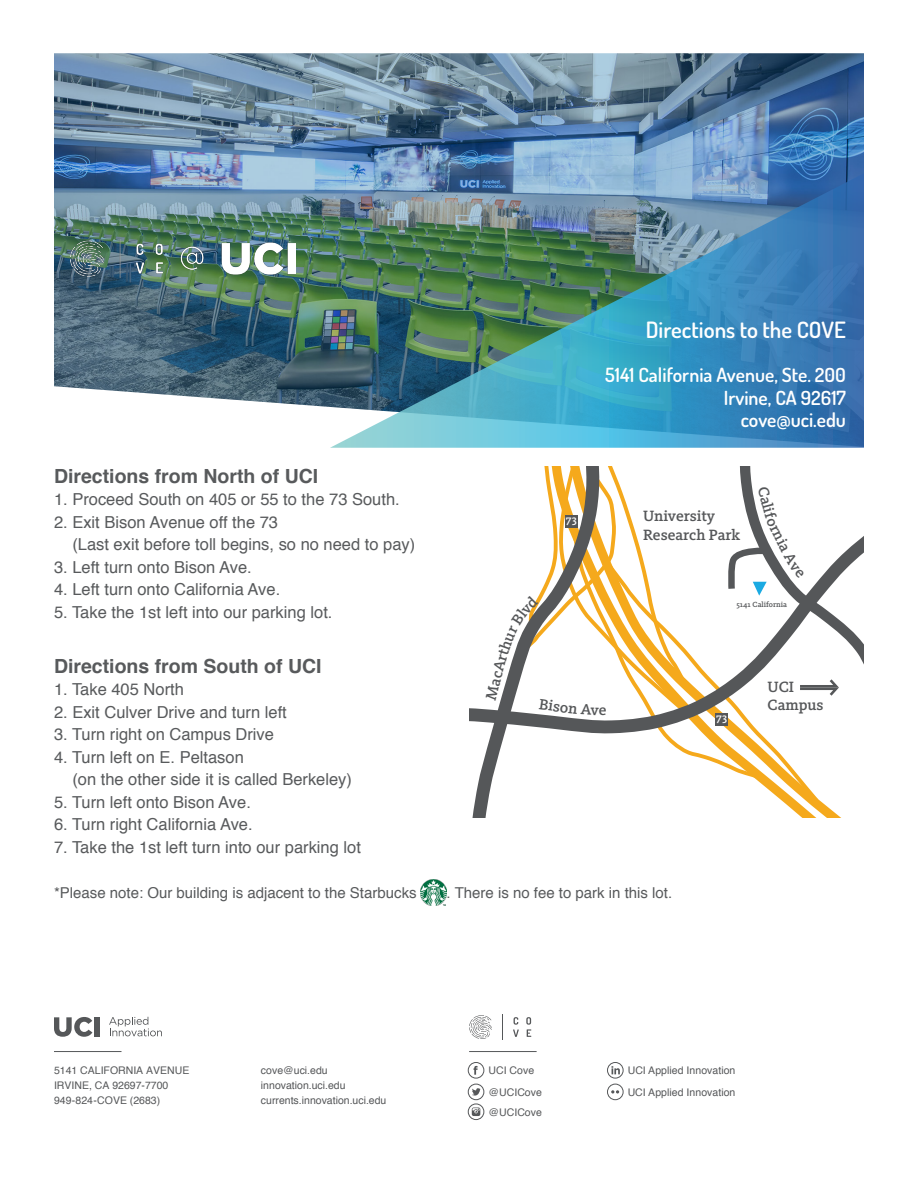
<style>
.page{position:relative;width:918px;height:1188px;background:#fff}
.page>*{position:absolute;margin:0;border:0;box-sizing:border-box;transform-origin:0 0}
.t1{font:600 22.5px "Dosis";color:#fff}
.t2{font:600 19.5px/22.5px "Dosis";color:#fff;text-align:right}
.t3{font:700 19.5px "Helvetica";color:#585a5c}
.t4{font:16.5px "Helvetica";color:#585a5c}
.t5{font:500 15.45px/18.6px "Kievit Slab OT";color:#555759}
.t6{font:15px "Helvetica";color:#585a5c}
.t7{font:500 11.25px "Kievit Slab OT";color:#fff}
.t8{font:10.5px "Helvetica";color:#555759}
.t9{font:500 7.8px "Kievit Slab OT";color:#555759}
</style>
<div class="page">
<div style="left:607px;top:1084px;width:16px;height:16px;border:1px solid #555759;border-radius:50%"></div>
<svg style="left:611px;top:1090px;width:8px;height:4px"></svg>
<div style="left:607px;top:1062px;width:16px;height:16px;border:1px solid #555759;border-radius:50%"></div>
<svg style="left:612px;top:1066px;width:8px;height:8px"></svg>
<hr style="left:469px;top:1051px;width:68px;height:1px;background:#555759">
<svg style="left:54px;top:1017px;width:38px;height:20px"></svg>
<div style="left:95px;top:1017px;width:5px;height:19px;background:#555759"></div>
<svg style="left:109px;top:1017px;width:53px;height:19px"></svg>
<svg style="left:513px;top:1017px;width:6px;height:20px"></svg>
<svg style="left:526px;top:1017px;width:5px;height:20px"></svg>
<svg style="left:502px;top:1014px;width:1px;height:26px"></svg>
<div style="left:468px;top:1062px;width:16px;height:16px;border:1px solid #555759;border-radius:50%"></div>
<svg style="left:474px;top:1066px;width:4px;height:9px"></svg>
<div style="left:468px;top:1084px;width:16px;height:16px;border:1px solid #555759;border-radius:50%"></div>
<svg style="left:472px;top:1088px;width:9px;height:8px"></svg>
<div style="left:468px;top:1104px;width:16px;height:16px;border:1px solid #555759;border-radius:50%"></div>
<svg style="left:472px;top:1108px;width:8px;height:8px"></svg>
<hr style="left:54px;top:1051px;width:68px;height:1px;background:#555759">
<svg style="left:469px;top:1015px;width:23px;height:24px"></svg>
<img style="left:54px;top:53px;width:810px;height:354px">
<img style="left:330px;top:173px;width:534px;height:275px">
<img style="left:70px;top:239px;width:226px;height:39px">
<img style="left:421px;top:879px;width:26px;height:26px">
<svg style="left:666px;top:739px;width:174px;height:78px"></svg>
<svg style="left:472px;top:739px;width:31px;height:78px"></svg>
<svg style="left:469px;top:678px;width:253px;height:61px"></svg>
<div style="left:715px;top:713px;width:13px;height:13px;background:#555759"></div>
<svg style="left:486px;top:467px;width:224px;height:267px"></svg>
<svg style="left:722px;top:467px;width:142px;height:299px"></svg>
<p class="t3" style="left:54px;top:460px;width:266px">Directions from North of UCI</p>
<p class="t4" style="left:54px;top:487px;width:347px">1. Proceed South on 405 or 55 to the 73 South.</p>
<p class="t4" style="left:54px;top:509px;width:226px">2. Exit Bison Avenue off the 73</p>
<p class="t4" style="left:72px;top:532px;width:345px">(Last exit before toll begins, so no need to pay)</p>
<p class="t4" style="left:54px;top:554px;width:199px">3. Left turn onto Bison Ave.</p>
<p class="t4" style="left:54px;top:577px;width:228px">4. Left turn onto California Ave.</p>
<p class="t4" style="left:54px;top:599px;width:280px">5. Take the 1st left into our parking lot.</p>
<p class="t3" style="left:54px;top:650px;width:269px">Directions from South of UCI</p>
<p class="t4" style="left:54px;top:677px;width:131px">1. Take 405 North</p>
<p class="t4" style="left:54px;top:699px;width:234px">2. Exit Culver Drive and turn left</p>
<p class="t4" style="left:54px;top:722px;width:222px">3. Turn right on Campus Drive</p>
<p class="t4" style="left:54px;top:744px;width:191px">4. Turn left on E. Peltason</p>
<p class="t4" style="left:72px;top:767px;width:281px">(on the other side it is called Berkeley)</p>
<p class="t4" style="left:54px;top:789px;width:198px">5. Turn left onto Bison Ave.</p>
<p class="t4" style="left:54px;top:812px;width:200px">6. Turn right California Ave.</p>
<p class="t4" style="left:54px;top:834px;width:308px">7. Take the 1st left turn into our parking lot</p>
<p class="t1" style="left:646px;top:315px;width:202px">Directions to the COVE</p>
<p class="t2" style="left:605px;top:364px;width:242px">5141 California Avenue, Ste. 200</p>
<p class="t2" style="left:724px;top:386px;width:124px">Irvine, CA 92617 cove@uci.edu</p>
<p class="t7" style="left:566px;top:513px;width:12px">73</p>
<p class="t5" style="left:599px;top:701px;width:9px">e</p>
<p class="t5" style="left:643px;top:507px;width:98px">University<br>Research Park</p>
<p class="t9" style="left:736px;top:599px;width:52px">5141 California</p>
<p class="t7" style="left:716px;top:711px;width:12px">73</p>
<p class="t5" style="left:767px;top:677px;width:58px">UCI<br>Campus</p>
<p class="t6" style="left:54px;top:882px;width:364px">*Please note: Our building is adjacent to the Starbucks</p>
<p class="t6" style="left:447px;top:882px;width:227px">. There is no fee to park in this lot.</p>
<p class="t8" style="left:54px;top:1063px;width:137px">5141 CALIFORNIA AVENUE</p>
<p class="t8" style="left:261px;top:1063px;width:68px">cove@uci.edu</p>
<p class="t8" style="left:54px;top:1078px;width:116px">IRVINE, CA 92697-7700</p>
<p class="t8" style="left:261px;top:1078px;width:86px">innovation.uci.edu</p>
<p class="t8" style="left:54px;top:1093px;width:108px">949-824-COVE (2683)</p>
<p class="t8" style="left:261px;top:1093px;width:127px">currents.innovation.uci.edu</p>
<p class="t8" style="left:488px;top:1062px;width:47px">UCI Cove</p>
<p class="t8" style="left:628px;top:1062px;width:109px">UCI Applied Innovation</p>
<p class="t8" style="left:488px;top:1084px;width:55px">@UCICove</p>
<p class="t8" style="left:628px;top:1084px;width:109px">UCI Applied Innovation</p>
<p class="t8" style="left:488px;top:1104px;width:55px">@UCICove</p>
</div>
